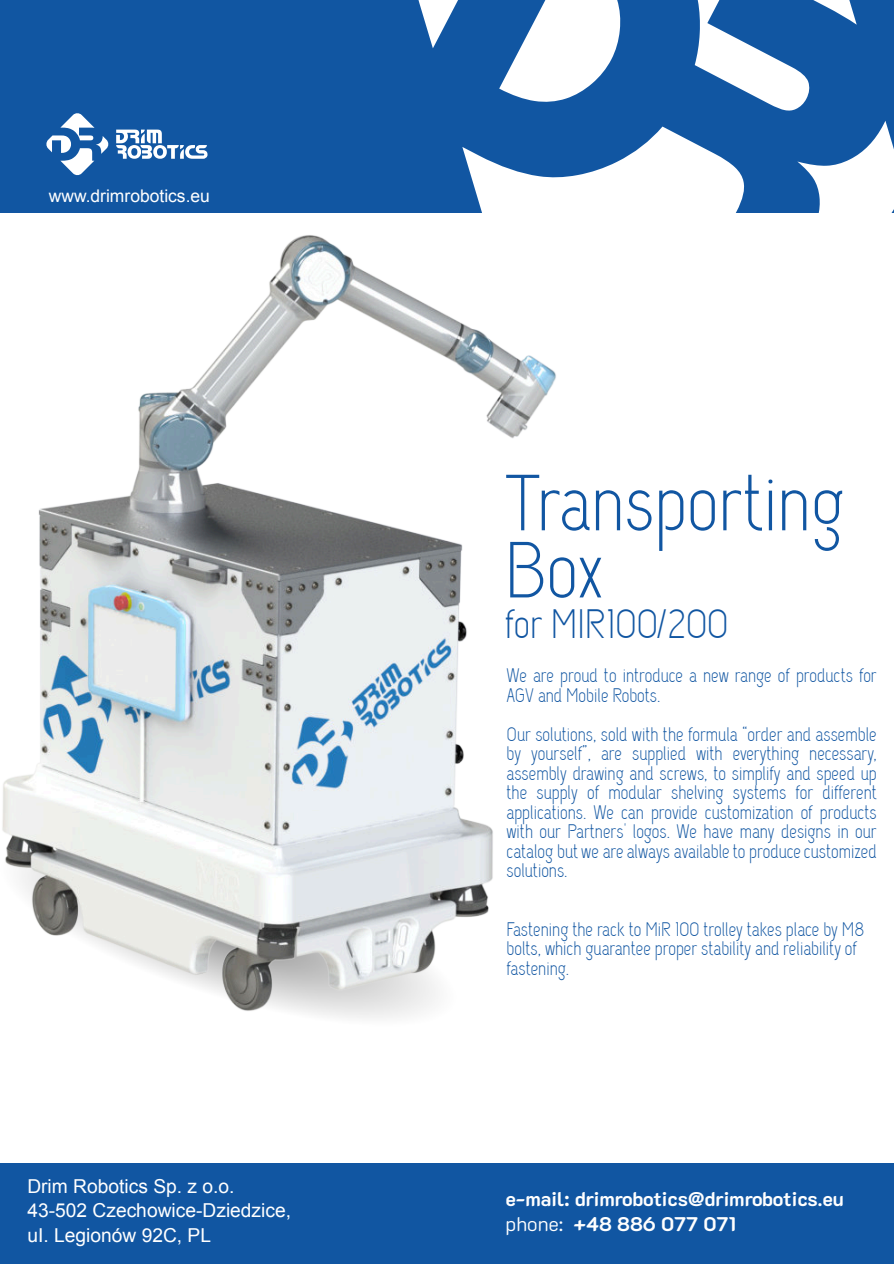
<style>
.page{position:relative;width:894px;height:1264px;background:#fff}
.page>*{position:absolute;margin:0;border:0;box-sizing:border-box;transform-origin:0 0}
.t1{font:79.35px/67.1px "Capsuula";color:#1156a2}
.t2{font:40.8px "Capsuula";color:#1156a2}
.t3{font:700 19.8px/25.2px "K2 D";color:#fff}
.t4{font:19.5px/19.5px "Capsuula";color:#1156a2}
.t5{font:19.2px/24.5px "Arial";color:#fff}
.t6{font:17.4px "Arial";color:#fff}
.s1{font-weight:300}
</style>
<div class="page">
<div style="left:0;top:0;width:893px;height:212px;background:#1156a2"></div>
<svg style="left:418px;top:0;width:475px;height:212px"></svg>
<div style="left:0;top:1162px;width:893px;height:101px;background:#1156a2"></div>
<svg style="left:46px;top:113px;width:63px;height:63px"></svg>
<svg style="left:116px;top:130px;width:92px;height:29px"></svg>
<img style="left:2px;top:235px;width:554px;height:777px">
<p class="t6" style="left:49px;top:189px;width:163px">www.drimrobotics.eu</p>
<p class="t5" style="left:27px;top:1175px;width:265px">Drim Robotics Sp. z o.o.<br>43-502 Czechowice-Dziedzice, uI. Legionów 92C, PL</p>
<h1 class="t1" style="left:504px;top:479px;width:341px">Transporting<br>Box</h1>
<h2 class="t2" style="left:504px;top:610px;width:225px">for MIR100/200</h2>
<p class="t4" style="left:506px;top:668px;width:372px">We are proud to introduce a new range of products for<br>AGV and Mobile Robots.</p>
<p class="t4" style="left:506px;top:726px;width:372px;text-align:justify">Our solutions, sold with the formula “order and assemble by yourself”, are supplied with everything necessary, assembly drawing and screws, to simplify and speed up the supply of modular shelving systems for different applications. We can provide customization of products with our Partners' logos. We have many designs in our catalog but we are always available to produce customized solutions.</p>
<p class="t4" style="left:506px;top:921px;width:359px">Fastening the rack to MiR 100 trolley takes place by M8 bolts, which guarantee proper stability and reliability of fastening.</p>
<p class="t3" style="left:505px;top:1185px;width:340px">e-mail: drimrobotics@drimrobotics.eu <span class="s1">phone:</span> +48 886 077 071</p>
</div>
